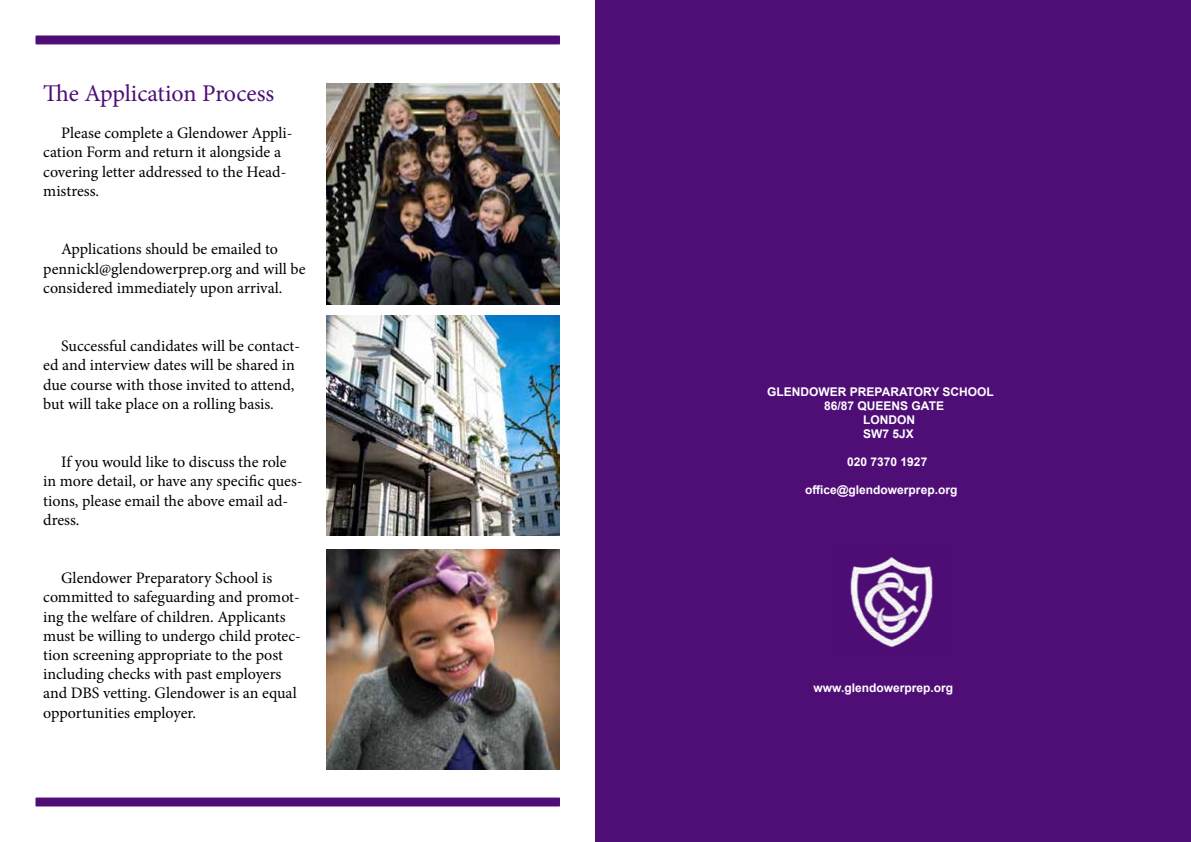
<style>
.page{position:relative;width:1191px;height:842px;background:#fff}
.page>*{position:absolute;margin:0;border:0;box-sizing:border-box;transform-origin:0 0}
.t1{font:24px "Minion Pro";letter-spacing:-.005em;color:#4f0d76}
.t2{font:16px/19.2px "Minion Pro";color:#000}
.t3{font:700 12px "Arial";color:#fff}
</style>
<div class="page">
<div style="left:36px;top:36px;width:523px;height:8px;background:#4f0d76"></div>
<div style="left:36px;top:798px;width:523px;height:8px;background:#4f0d76"></div>
<div style="left:595px;top:0;width:596px;height:842px;background:#4f0d76"></div>
<img style="left:850px;top:557px;width:83px;height:91px">
<img style="left:326px;top:84px;width:233px;height:220px">
<img style="left:326px;top:549px;width:233px;height:221px">
<img style="left:326px;top:315px;width:233px;height:221px">
<h1 class="t1" style="left:43px;top:77px;width:232px">The Application Process</h1>
<p class="t2" style="left:43px;top:124px;width:251px;text-indent:18px">Please complete a Glendower Appli&shy;cation Form and return it alongside a covering letter addressed to the Head&shy;mistress.</p>
<p class="t2" style="left:43px;top:240px;width:264px;text-indent:18px">Applications should be emailed to pennickl@glendowerprep.org and will be considered immediately upon arrival.</p>
<p class="t2" style="left:43px;top:336px;width:258px;text-indent:18px">Successful candidates will be contact&shy;ed and interview dates will be shared in due course with those invited to attend, but will take place on a rolling basis.</p>
<p class="t2" style="left:43px;top:452px;width:261px;text-indent:18px">If you would like to discuss the role in more detail, or have any specific ques&shy;tions, please email the above email ad&shy;dress.</p>
<p class="t2" style="left:43px;top:568px;width:259px;text-indent:18px">Glendower Preparatory School is committed to safeguarding and promot&shy;ing the welfare of children. Applicants must be willing to undergo child protec&shy;tion screening appropriate to the post including checks with past employers and DBS vetting. Glendower is an equal opportunities employer.</p>
<p class="t3" style="left:767px;top:383px;width:228px">GLENDOWER PREPARATORY SCHOOL</p>
<p class="t3" style="left:824px;top:397px;width:121px">86/87 QUEENS GATE</p>
<p class="t3" style="left:863px;top:411px;width:53px">LONDON</p>
<p class="t3" style="left:863px;top:425px;width:52px">SW7 5JX</p>
<p class="t3" style="left:847px;top:453px;width:82px">020 7370 1927</p>
<p class="t3" style="left:805px;top:481px;width:154px">office@glendowerprep.org</p>
<p class="t3" style="left:813px;top:679px;width:141px">www.glendowerprep.org</p>
</div>
